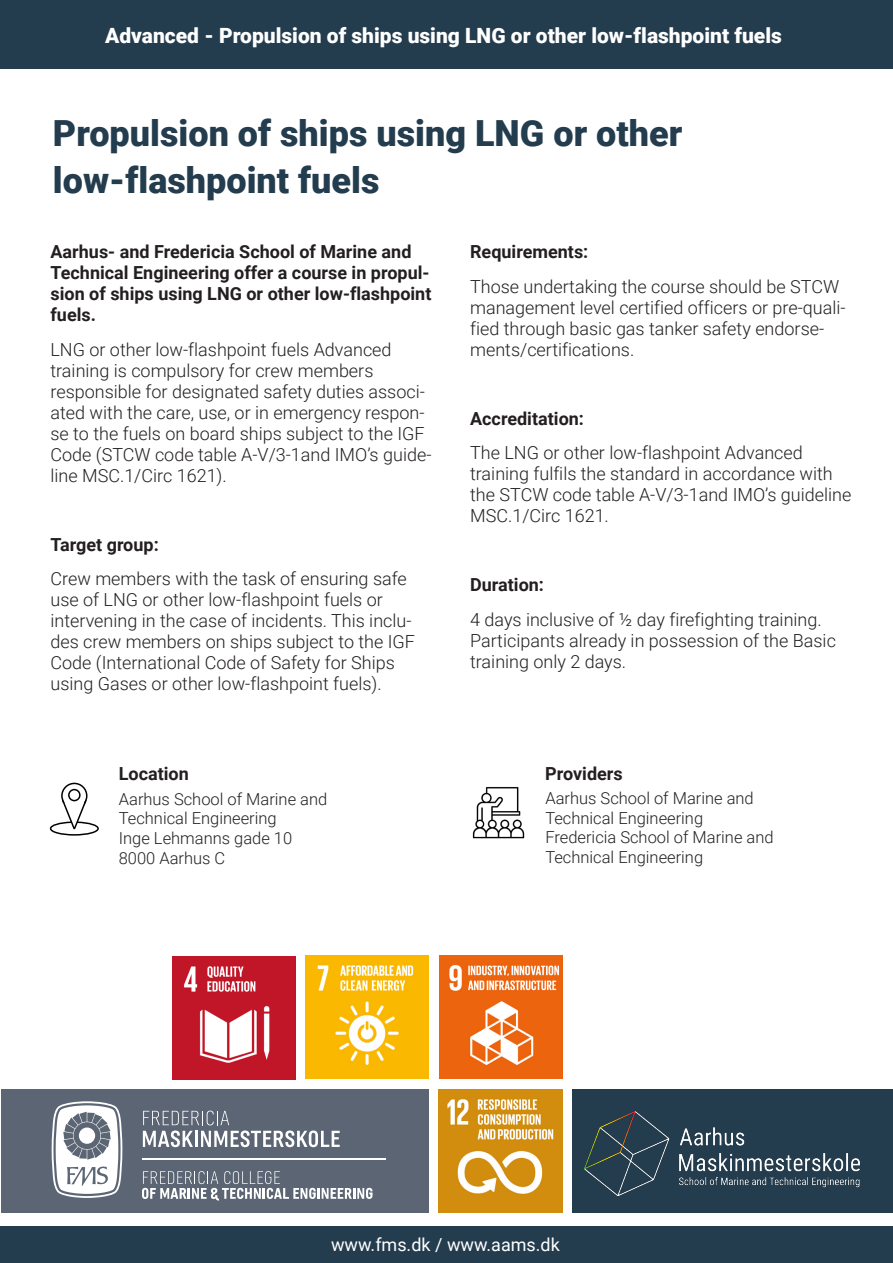
<style>
.page{position:relative;width:893px;height:1263px;background:#fff}
.page>*{position:absolute;margin:0;border:0;box-sizing:border-box;transform-origin:0 0}
.t1{font:900 36px/46.5px "Roboto";color:#233c4e}
.t2{font:900 21px "Roboto";color:#fff}
.t3{font:300 18px/21px "Roboto";color:#231f20}
.t4{font:700 18px/21px "Roboto";color:#231f20}
.t5{font:18px "Roboto";color:#fff}
.t6{font:300 16.5px/19.8px "Roboto";color:#231f20}
</style>
<div class="page">
<div style="left:0;top:1226px;width:893px;height:37px;background:#233c4e"></div>
<div style="left:0;top:0;width:893px;height:68px;background:#233c4e"></div>
<div style="left:1px;top:1089px;width:428px;height:123px;background:#5b6574"></div>
<svg style="left:49px;top:782px;width:50px;height:54px"></svg>
<img style="left:472px;top:787px;width:53px;height:52px">
<div style="left:573px;top:1089px;width:320px;height:123px;background:#233c4e"></div>
<img style="left:584px;top:1111px;width:276px;height:84px">
<svg style="left:143px;top:1110px;width:197px;height:37px"></svg>
<hr style="left:143px;top:1158px;width:243px;height:2px;background:#fff">
<svg style="left:52px;top:1101px;width:70px;height:97px"></svg>
<div style="left:79px;top:1127px;width:16px;height:17px;background:#fff;border-radius:50%"></div>
<svg style="left:142px;top:1171px;width:231px;height:29px"></svg>
<img style="left:172px;top:956px;width:123px;height:124px">
<img style="left:305px;top:956px;width:123px;height:123px">
<img style="left:439px;top:1089px;width:124px;height:124px">
<img style="left:439px;top:955px;width:123px;height:123px">
<p class="t2" style="left:105px;top:21px;width:678px">Advanced - Propulsion of ships using LNG or other low-flashpoint fuels</p>
<h1 class="t1" style="left:53px;top:109px;width:631px">Propulsion of ships using LNG or other low-flashpoint fuels</h1>
<p class="t4" style="left:51px;top:240px;width:382px">Aarhus- and Fredericia School of Marine and Technical Engineering offer a course in propul&shy;sion of ships using LNG or other low-flashpoint fuels.</p>
<p class="t3" style="left:51px;top:338px;width:382px">LNG or other low-flashpoint fuels Advanced training is compulsory for crew members responsible for designated safety duties associ&shy;ated with the care, use, or in emergency respon&shy;se to the fuels on board ships subject to the IGF Code (STCW code table A-V/3-1and IMO’s guide&shy;line MSC.1/Circ 1621).</p>
<p class="t4" style="left:51px;top:533px;width:110px">Target group:</p>
<p class="t3" style="left:51px;top:567px;width:366px">Crew members with the task of ensuring safe use of LNG or other low-flashpoint fuels or intervening in the case of incidents. This inclu&shy;des crew members on ships subject to the IGF Code (International Code of Safety for Ships using Gases or other low-flashpoint fuels).</p>
<p class="t4" style="left:119px;top:762px;width:72px">Location</p>
<p class="t6" style="left:119px;top:788px;width:210px">Aarhus School of Marine and<br>Technical Engineering<br>Inge Lehmanns gade 10<br>8000 Aarhus C</p>
<p class="t4" style="left:470px;top:240px;width:120px">Requirements:</p>
<p class="t3" style="left:470px;top:275px;width:377px">Those undertaking the course should be STCW management level certified officers or pre-quali&shy;fied through basic gas tanker safety endorse&shy;ments/certifications.</p>
<p class="t4" style="left:470px;top:407px;width:115px">Accreditation:</p>
<p class="t3" style="left:470px;top:441px;width:383px">The LNG or other low-flashpoint Advanced training fulfils the standard in accordance with the STCW code table A-V/3-1and IMO’s guideline MSC.1/Circ 1621.</p>
<p class="t4" style="left:470px;top:573px;width:75px">Duration:</p>
<p class="t3" style="left:470px;top:608px;width:367px">4 days inclusive of ½ day firefighting training.<br>Participants already in possession of the Basic training only 2 days.</p>
<p class="t4" style="left:545px;top:762px;width:79px">Providers</p>
<p class="t6" style="left:545px;top:787px;width:230px">Aarhus School of Marine and<br>Technical Engineering<br>Fredericia School of Marine and<br>Technical Engineering</p>
<p class="t5" style="left:331px;top:1232px;width:230px">www.fms.dk / www.aams.dk</p>
</div>
